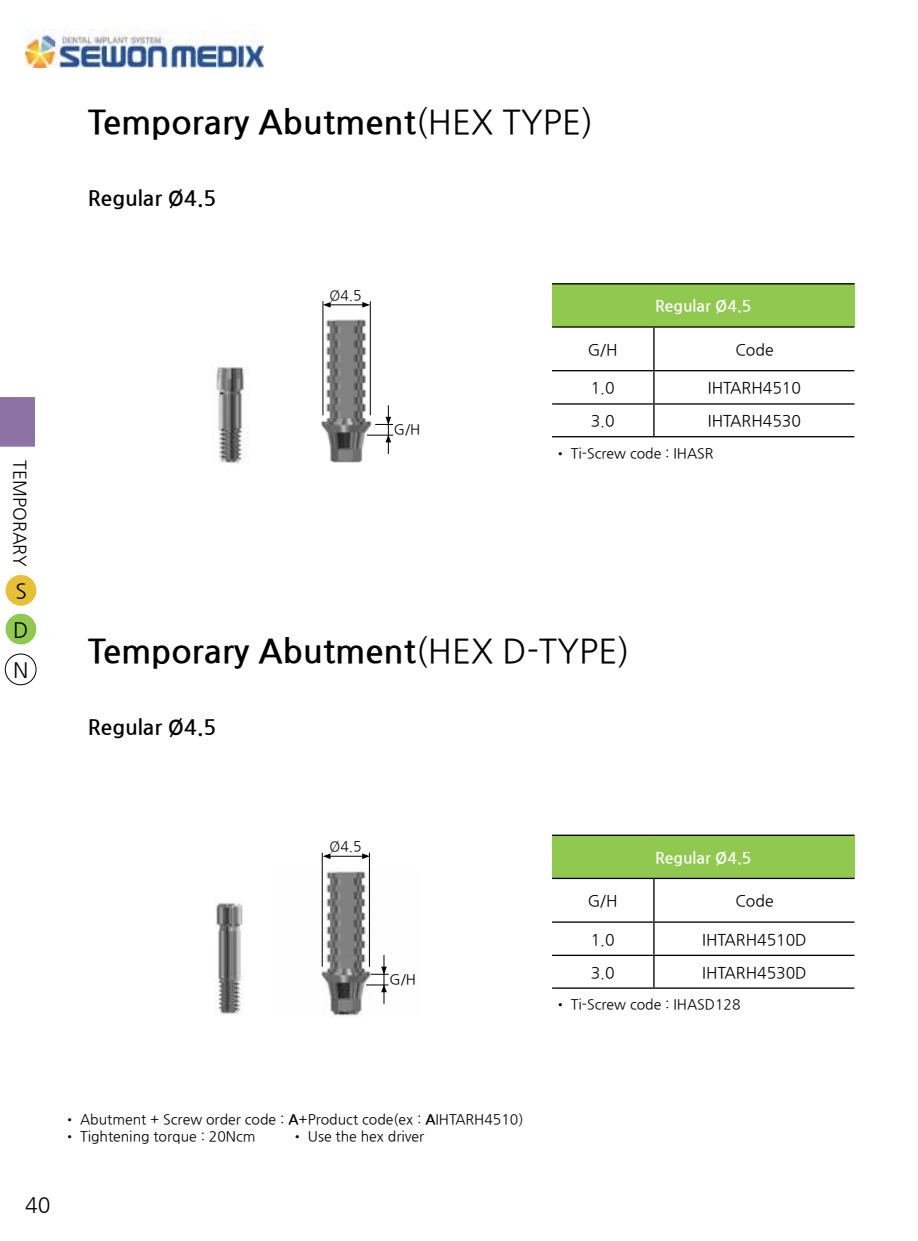
<style>
.page{position:relative;width:918px;height:1241px;background:#fff}
.page>*{position:absolute;margin:0;border:0;box-sizing:border-box;transform-origin:0 0}
.t1{font:700 33.25px "Nanum Gothic";color:#000}
.t2{font:700 21px "Nanum Gothic";color:#000}
.t3{font:21px/39.6px "Nanum Gothic";color:#000;text-align:justify}
.t4{font:17.5px "Nanum Gothic";color:#000}
.t5{font:15.75px "Nanum Gothic";color:#000}
.t6{font:700 15.75px "Nanum Gothic";color:#fff}
.t7{font:14px "Nanum Gothic";color:#000}
.s1{font-weight:400}
.s2{font-weight:700}
</style>
<div class="page">
<img style="left:25px;top:29px;width:238px;height:39px">
<img style="left:321px;top:868px;width:64px;height:148px">
<img style="left:215px;top:903px;width:28px;height:112px">
<img style="left:321px;top:317px;width:49px;height:146px">
<img style="left:216px;top:366px;width:32px;height:98px">
<div style="left:552px;top:835px;width:302px;height:43px;background:#90c850"></div>
<hr style="left:552px;top:834px;width:102px;height:1px;background:#000">
<hr style="left:654px;top:834px;width:200px;height:1px;background:#000">
<hr style="left:552px;top:877px;width:102px;height:1px;background:#000">
<hr style="left:654px;top:877px;width:200px;height:1px;background:#000">
<hr style="left:653px;top:878px;width:1px;height:43px;background:#000">
<hr style="left:552px;top:921px;width:102px;height:1px;background:#000">
<hr style="left:654px;top:921px;width:200px;height:1px;background:#000">
<hr style="left:653px;top:922px;width:1px;height:32px;background:#000">
<hr style="left:552px;top:954px;width:102px;height:1px;background:#000">
<hr style="left:654px;top:954px;width:200px;height:1px;background:#000">
<hr style="left:653px;top:955px;width:1px;height:32px;background:#000">
<hr style="left:552px;top:987px;width:102px;height:1px;background:#000">
<hr style="left:654px;top:987px;width:200px;height:1px;background:#000">
<div style="left:552px;top:284px;width:302px;height:43px;background:#90c850"></div>
<hr style="left:552px;top:283px;width:102px;height:1px;background:#000">
<hr style="left:654px;top:283px;width:200px;height:1px;background:#000">
<hr style="left:552px;top:326px;width:102px;height:1px;background:#000">
<hr style="left:654px;top:326px;width:200px;height:1px;background:#000">
<hr style="left:653px;top:327px;width:1px;height:43px;background:#000">
<hr style="left:552px;top:370px;width:102px;height:1px;background:#000">
<hr style="left:654px;top:370px;width:200px;height:1px;background:#000">
<hr style="left:653px;top:371px;width:1px;height:32px;background:#000">
<hr style="left:552px;top:403px;width:102px;height:1px;background:#000">
<hr style="left:654px;top:403px;width:200px;height:1px;background:#000">
<hr style="left:653px;top:404px;width:1px;height:32px;background:#000">
<hr style="left:552px;top:436px;width:102px;height:1px;background:#000">
<hr style="left:654px;top:436px;width:200px;height:1px;background:#000">
<hr style="left:322px;top:852px;width:1px;height:114px;background:#000">
<hr style="left:322px;top:301px;width:1px;height:114px;background:#000">
<hr style="left:369px;top:852px;width:1px;height:114px;background:#000">
<hr style="left:370px;top:301px;width:1px;height:114px;background:#000">
<hr style="left:328px;top:855px;width:36px;height:1px;background:#000">
<svg style="left:323px;top:853px;width:7px;height:5px"></svg>
<svg style="left:362px;top:853px;width:8px;height:5px"></svg>
<hr style="left:329px;top:304px;width:35px;height:1px;background:#000">
<svg style="left:323px;top:302px;width:8px;height:5px"></svg>
<svg style="left:362px;top:302px;width:8px;height:5px"></svg>
<svg style="left:366px;top:954px;width:23px;height:49px"></svg>
<svg style="left:367px;top:405px;width:26px;height:49px"></svg>
<div style="left:0;top:397px;width:35px;height:49px;background:#8d72a6"></div>
<div style="left:6px;top:575px;width:30px;height:30px;background:#e6c035;border-radius:50%"></div>
<div style="left:6px;top:613px;width:30px;height:31px;background:#90c850;border-radius:50%"></div>
<div style="left:5px;top:653px;width:31px;height:32px;border:1px solid #000;border-radius:50%"></div>
<p class="t4" style="left:28px;top:460px;width:108px;rotate:90deg">TEMPORARY</p>
<h2 class="t3" style="left:13px;top:572px;width:17px">S D N</h2>
<h1 class="t1" style="left:88px;top:106px;width:507px">Temporary Abutment<span class="s1">(HEX TYPE)</span></h1>
<h2 class="t2" style="left:88px;top:188px;width:130px">Regular Ø4.5</h2>
<p class="t7" style="left:329px;top:289px;width:34px">Ø4.5</p>
<p class="t7" style="left:394px;top:423px;width:28px">G/H</p>
<p class="t6" style="left:655px;top:299px;width:98px">Regular Ø4.5</p>
<p class="t5" style="left:588px;top:342px;width:31px">G/H</p>
<p class="t5" style="left:735px;top:342px;width:40px">Code</p>
<p class="t5" style="left:591px;top:380px;width:25px">1.0</p>
<p class="t5" style="left:708px;top:380px;width:95px">IHTARH4510</p>
<p class="t5" style="left:591px;top:413px;width:25px">3.0</p>
<p class="t5" style="left:708px;top:413px;width:95px">IHTARH4530</p>
<p class="t7" style="left:554px;top:446px;width:161px">• Ti-Screw code : IHASR</p>
<h1 class="t1" style="left:88px;top:634px;width:543px">Temporary Abutment<span class="s1">(HEX D-TYPE)</span></h1>
<h2 class="t2" style="left:88px;top:716px;width:130px">Regular Ø4.5</h2>
<p class="t7" style="left:329px;top:840px;width:34px">Ø4.5</p>
<p class="t7" style="left:389px;top:972px;width:28px">G/H</p>
<p class="t6" style="left:655px;top:850px;width:98px">Regular Ø4.5</p>
<p class="t5" style="left:588px;top:893px;width:31px">G/H</p>
<p class="t5" style="left:735px;top:893px;width:40px">Code</p>
<p class="t5" style="left:591px;top:931px;width:25px">1.0</p>
<p class="t5" style="left:702px;top:931px;width:106px">IHTARH4510D</p>
<p class="t5" style="left:591px;top:964px;width:25px">3.0</p>
<p class="t5" style="left:702px;top:964px;width:106px">IHTARH4530D</p>
<p class="t7" style="left:554px;top:997px;width:188px">• Ti-Screw code : IHASD128</p>
<p class="t7" style="left:63px;top:1112px;width:462px">• Abutment + Screw order code : <span class="s2">A</span>+Product code(ex : <span class="s2">A</span>IHTARH4510)</p>
<p class="t7" style="left:63px;top:1129px;width:194px">• Tightening torque : 20Ncm</p>
<p class="t7" style="left:291px;top:1129px;width:135px">• Use the hex driver</p>
<h2 class="t3" style="left:25px;top:1185px;width:27px">40</h2>
</div>
